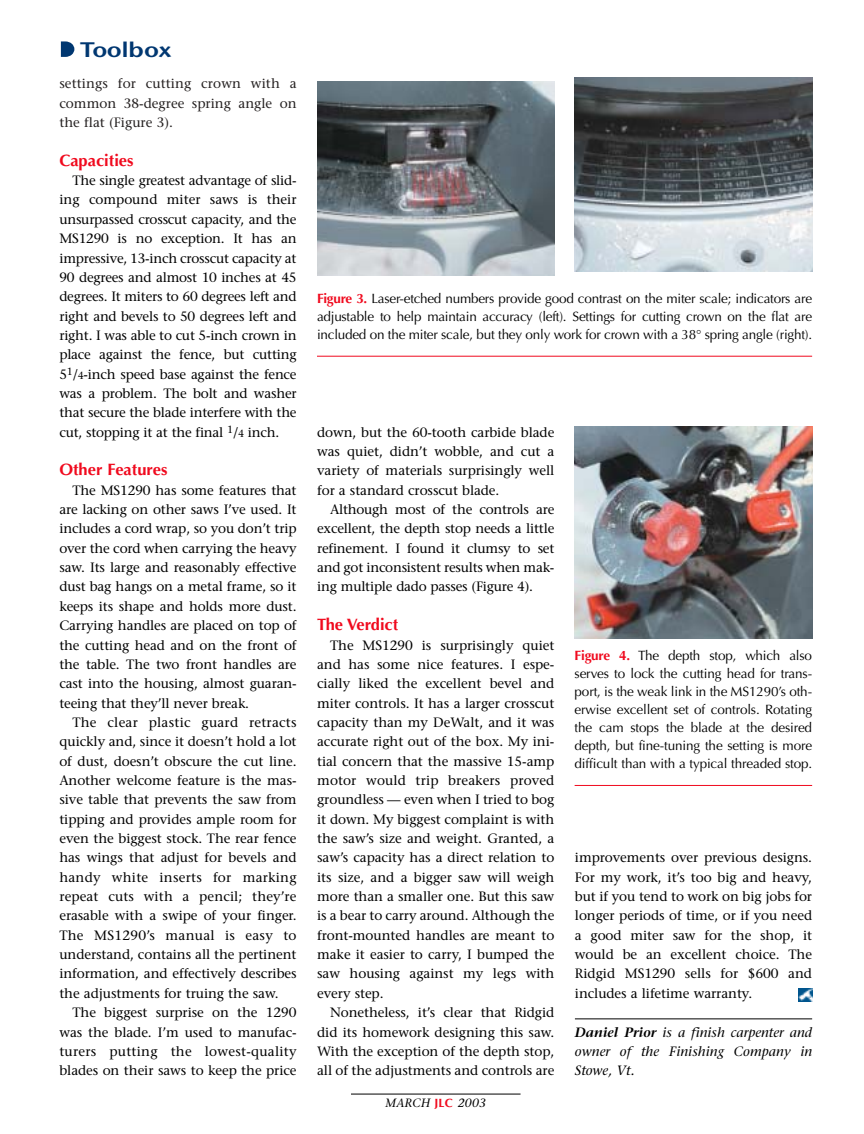
<style>
.page{position:relative;width:864px;height:1134px;background:#fff}
.page>*{position:absolute;margin:0;border:0;box-sizing:border-box;transform-origin:0 0}
.t1{font:600 21px "Stone Sans";letter-spacing:-.01em;color:#003771;scale:1.18 1}
.t2{font:700 16.5px "Optima";color:#f00a1e}
.t3{font:13.5px/19.4px "Stone Serif";letter-spacing:-.005em;color:#000;text-align:justify}
.t4{font:13.5px/18px "Optima";letter-spacing:-.015em;color:#000;text-align:justify}
.t5{font:13.5px/19.4px "Stone Serif";color:#231f1f;text-align:justify}
.t6{font:italic 13.5px/19.4px "Stone Serif";letter-spacing:.005em;color:#000;text-align:justify}
.t7{font:italic 12px "Stone Serif";letter-spacing:.015em;color:#000}
.s1{font-size:10.5px}
.s2{font-weight:700;color:#f00a1e}
.s3{font-family:"Optima";font-weight:700;font-style:normal;color:#f00a1e}
.s4{font-weight:600}
</style>
<div class="page">
<hr style="left:575px;top:1018px;width:237px;height:1px;background:#000">
<hr style="left:351px;top:1094px;width:170px;height:1px;background:#000">
<hr style="left:317px;top:356px;width:495px;height:1px;background:#f00a1e">
<img style="left:575px;top:78px;width:237px;height:194px">
<img style="left:575px;top:427px;width:237px;height:212px">
<hr style="left:575px;top:785px;width:237px;height:1px;background:#f00a1e">
<img style="left:317px;top:81px;width:238px;height:194px">
<svg style="left:61px;top:41px;width:13px;height:16px"></svg>
<svg style="left:799px;top:988px;width:13px;height:13px"></svg>
<h1 class="t1" style="left:80px;top:41px;width:79px">Toolbox</h1>
<p class="t5" style="left:59px;top:75px;width:239px">settings for cutting crown with a common 38-degree spring angle on the flat (Figure 3).</p>
<p class="t2" style="left:59px;top:153px;width:76px">Capacities</p>
<p class="t3" style="left:59px;top:172px;width:239px;text-indent:13px">The single greatest advantage of slid&shy;ing compound miter saws is their unsurpassed crosscut capacity, and the MS1290 is no exception. It has an impressive, 13-inch crosscut capacity at 90 degrees and almost 10 inches at 45 degrees. It miters to 60 degrees left and right and bevels to 50 degrees left and right. I was able to cut 5-inch crown in place against the fence, but cutting 5<sup>1</sup>/<span class="s1">4</span>-inch speed base against the fence was a problem. The bolt and washer that secure the blade interfere with the cut, stopping it at the final <sup>1</sup>/<span class="s1">4</span> inch.</p>
<p class="t2" style="left:59px;top:463px;width:110px">Other Features</p>
<p class="t3" style="left:59px;top:482px;width:239px;text-indent:13px">The MS1290 has some features that are lacking on other saws I’ve used. It includes a cord wrap, so you don’t trip over the cord when carrying the heavy saw. Its large and reasonably effective dust bag hangs on a metal frame, so it keeps its shape and holds more dust.<br>Carrying handles are placed on top of the cutting head and on the front of the table. The two front handles are cast into the housing, almost guaran&shy;teeing that they’ll never break.</p>
<p class="t3" style="left:59px;top:714px;width:239px;text-indent:13px">The clear plastic guard retracts quickly and, since it doesn’t hold a lot of dust, doesn’t obscure the cut line.<br>Another welcome feature is the mas&shy;sive table that prevents the saw from tipping and provides ample room for even the biggest stock. The rear fence has wings that adjust for bevels and handy white inserts for marking repeat cuts with a pencil; they’re erasable with a swipe of your finger.<br>The MS1290’s manual is easy to understand, contains all the pertinent information, and effectively describes the adjustments for truing the saw.</p>
<p class="t3" style="left:59px;top:1004px;width:239px;text-indent:13px">The biggest surprise on the 1290 was the blade. I’m used to manufac&shy;turers putting the lowest-quality blades on their saws to keep the price</p>
<p class="t4" style="left:317px;top:290px;width:497px"><span class="s2">Figure 3.</span> Laser-etched numbers provide good contrast on the miter scale; indicators are adjustable to help maintain accuracy (left). Settings for cutting crown on the flat are included on the miter scale, but they only work for crown with a 38° spring angle (right).</p>
<p class="t3" style="left:317px;top:424px;width:239px">down, but the 60-tooth carbide blade was quiet, didn’t wobble, and cut a variety of materials surprisingly well for a standard crosscut blade.</p>
<p class="t3" style="left:317px;top:501px;width:239px;text-indent:13px">Although most of the controls are excellent, the depth stop needs a little refinement. I found it clumsy to set and got inconsistent results when mak&shy;ing multiple dado passes (Figure 4).</p>
<p class="t2" style="left:317px;top:618px;width:83px">The Verdict</p>
<p class="t3" style="left:317px;top:637px;width:239px;text-indent:13px">The MS1290 is surprisingly quiet and has some nice features. I espe&shy;cially liked the excellent bevel and miter controls. It has a larger crosscut capacity than my DeWalt, and it was accurate right out of the box. My ini&shy;tial concern that the massive 15-amp motor would trip breakers proved groundless — even when I tried to bog it down. My biggest complaint is with the saw’s size and weight. Granted, a saw’s capacity has a direct relation to its size, and a bigger saw will weigh more than a smaller one. But this saw is a bear to carry around. Although the front-mounted handles are meant to make it easier to carry, I bumped the saw housing against my legs with every step.</p>
<p class="t3" style="left:317px;top:1004px;width:239px;text-indent:13px">Nonetheless, it’s clear that Ridgid did its homework designing this saw.<br>With the exception of the depth stop, all of the adjustments and controls are</p>
<p class="t7" style="left:386px;top:1099px;width:102px">MARCH <span class="s3">JLC</span> 2003</p>
<p class="t4" style="left:575px;top:648px;width:239px"><span class="s2">Figure 4.</span> The depth stop, which also serves to lock the cutting head for trans&shy;port, is the weak link in the MS1290’s oth&shy;erwise excellent set of controls. Rotating the cam stops the blade at the desired depth, but fine-tuning the setting is more difficult than with a typical threaded stop.</p>
<p class="t3" style="left:575px;top:849px;width:239px">improvements over previous designs.<br>For my work, it’s too big and heavy, but if you tend to work on big jobs for longer periods of time, or if you need a good miter saw for the shop, it would be an excellent choice. The Ridgid MS1290 sells for $600 and includes a lifetime warranty.</p>
<p class="t6" style="left:575px;top:1024px;width:239px"><span class="s4">Daniel Prior</span> is a finish carpenter and owner of the Finishing Company in Stowe, Vt.</p>
</div>
